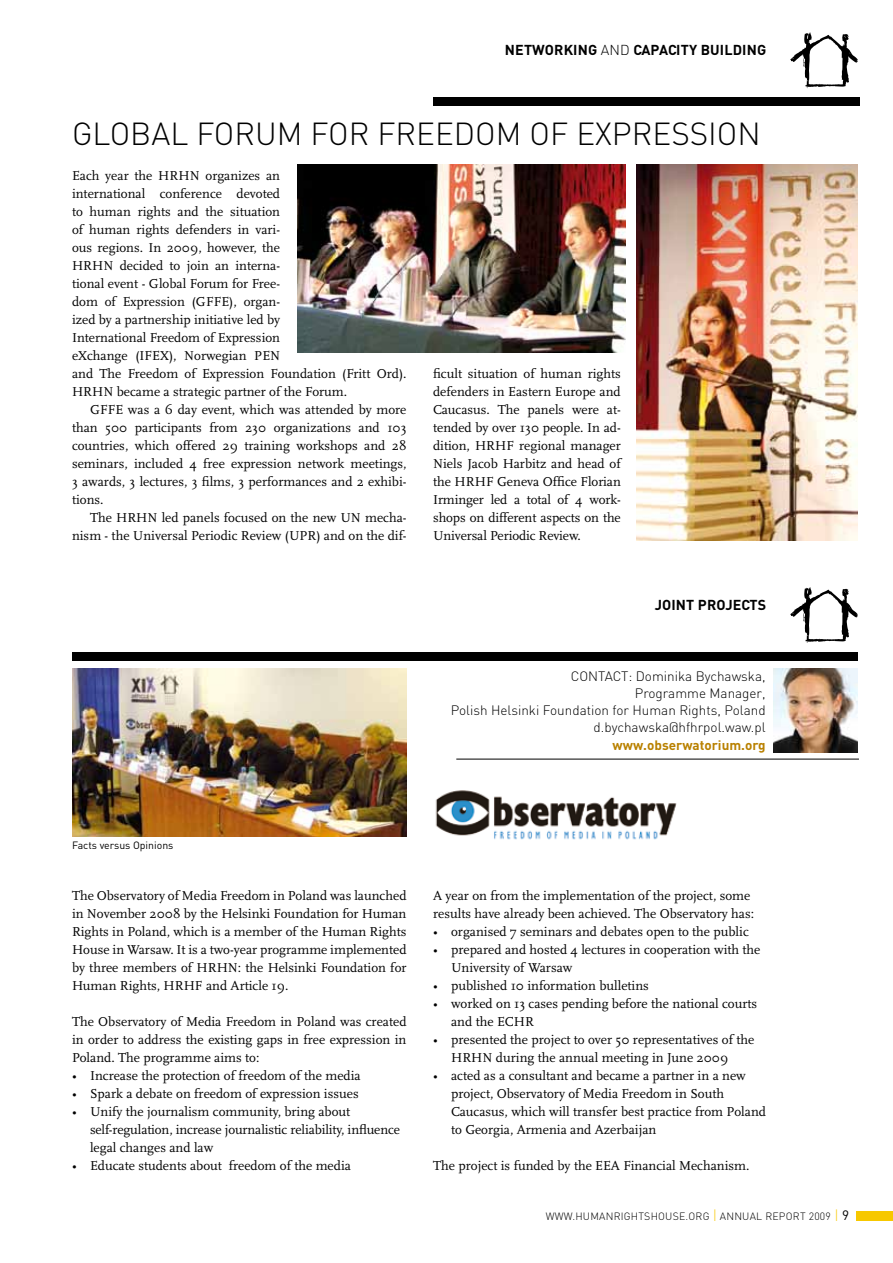
<style>
.page{position:relative;width:893px;height:1263px;background:#fff}
.page>*{position:absolute;margin:0;border:0;box-sizing:border-box;transform-origin:0 0}
.t1{font:300 31.5px "DIN";color:#000}
.t2{font:700 14.25px "DIN";letter-spacing:.115em;color:#000}
.t3{font:13.5px/18px "Scala";color:#000}
.t4{font:300 13.5px/17.2px "DIN";color:#000;text-align:right}
.t5{font:700 13.5px "DIN";color:#b98100}
.t6{font:300 10.5px "DIN";letter-spacing:.02em;color:#000}
.t7{font:10.5px "DIN";color:#000}
.s1{font-weight:300}
.s2{font-size:13.5px;color:#f7c800}
.s3{font-weight:400;font-size:13.5px}
</style>
<div class="page">
<div style="left:857px;top:1211px;width:36px;height:9px;background:#f7c800"></div>
<img style="left:636px;top:164px;width:221px;height:377px">
<svg style="left:790px;top:32px;width:68px;height:56px"></svg>
<svg style="left:790px;top:587px;width:68px;height:56px"></svg>
<img style="left:297px;top:164px;width:329px;height:188px">
<img style="left:774px;top:668px;width:84px;height:84px">
<hr style="left:456px;top:759px;width:403px;height:1px;background:#000">
<img style="left:435px;top:790px;width:242px;height:50px">
<img style="left:72px;top:669px;width:334px;height:167px">
<div style="left:72px;top:653px;width:786px;height:8px;background:#000"></div>
<div style="left:433px;top:97px;width:426px;height:9px;background:#000"></div>
<p class="t2" style="left:505px;top:41px;width:263px">NETWORKING <span class="s1">and</span> CAPACITY BUILDING</p>
<h1 class="t1" style="left:72px;top:115px;width:19px">GLO</h1>
<h1 class="t1" style="left:130px;top:115px;width:106px">BAL FORUM</h1>
<h1 class="t1" style="left:311px;top:115px;width:104px">FOR FREE</h1>
<h1 class="t1" style="left:454px;top:115px;width:177px">DOM OF EXPRESSION</h1>
<p class="t3" style="left:72px;top:167px;width:336px">Each year the HRHN organizes an<br>international conference devoted<br>to human rights and the situation<br>of human rights defenders in vari-<br>ous regions. In 2009, however, the<br>HRHN decided to join an interna-<br>tional event - Global Forum for Free-<br>dom of Expression (GFFE), organ-<br>ized by a partnership initiative led by<br>International Freedom of Expression<br>eXchange (IFEX), Norwegian PEN<br>and The Freedom of Expression Foundation (Fritt Ord).<br>HRHN became a strategic partner of the Forum.</p>
<p class="t3" style="left:72px;top:401px;width:336px;text-align:justify;text-indent:18px">GFFE was a 6 day event, which was attended by more than 500 participants from 230 organizations and 103 countries, which offered 29 training workshops and 28 seminars, included 4 free expression network meetings, 3 awards, 3 lectures, 3 films, 3 performances and 2 exhibi&shy;tions.</p>
<p class="t3" style="left:72px;top:509px;width:336px;text-align:right">The HRHN led panels focused on the new UN mecha&shy;nism - the Universal Periodic Review (UPR) and on the dif-</p>
<p class="t3" style="left:433px;top:365px;width:189px;text-align:justify">ficult situation of human rights defenders in Eastern Europe and Caucasus. The panels were at&shy;tended by over 130 people. In ad&shy;dition, HRHF regional manager Niels Jacob Harbitz and head of the HRHF Geneva Office Florian Irminger led a total of 4 work&shy;shops on different aspects on the Universal Periodic Review.</p>
<p class="t2" style="left:655px;top:595px;width:112px">JOINT PROJ ECTS</p>
<p class="t4" style="left:451px;top:667px;width:316px">Contact: Dominika Bychawska,<br>Programme Manager,<br>Polish Helsinki Foundation for H uman Rights, Poland d.bychawska@hfhrpol.waw.pl</p>
<p class="t5" style="left:613px;top:736px;width:155px">WWW.OBSERWATORIUM.ORG</p>
<p class="t7" style="left:72px;top:839px;width:103px">Facts versus Opinions</p>
<p class="t3" style="left:72px;top:887px;width:336px;text-align:justify">The Observatory of Media Freedom in Poland was launched in November 2008 by the Helsinki Foundation for Human Rights in Poland, which is a member of the Human Rights House in Warsaw. It is a two-year programme implemented by three members of HRHN: the Helsinki Foundation for Human Rights, HRHF and Article 19.</p>
<p class="t3" style="left:72px;top:1013px;width:336px;text-align:justify">The Observatory of Media Freedom in Poland was created in order to address the existing gaps in free expression in Poland. The programme aims to:</p>
<p class="t3" style="left:72px;top:1067px;width:290px">• Increase the protection of freedom of the media</p>
<p class="t3" style="left:72px;top:1085px;width:288px">• Spark a debate on freedom of expression issues</p>
<p class="t3" style="left:90px;top:1103px;width:311px;text-indent:-18px">• Unify the journalism community, bring about self-regulation, increase journalistic reliability, influence legal changes and law</p>
<p class="t3" style="left:72px;top:1157px;width:281px">• Educate students about freedom of the media</p>
<p class="t3" style="left:433px;top:887px;width:322px">A year on from the implementation of the project, some results have already been achieved. The Observatory has:</p>
<p class="t3" style="left:433px;top:923px;width:317px">• organised 7 seminars and debates open to the public</p>
<p class="t3" style="left:451px;top:941px;width:311px;text-indent:-18px">• prepared and hosted 4 lectures in cooperation with the<br>University of Warsaw</p>
<p class="t3" style="left:433px;top:977px;width:217px">• published 10 information bulletins</p>
<p class="t3" style="left:451px;top:995px;width:308px;text-indent:-18px">• worked on 13 cases pending before the national courts and the ECHR</p>
<p class="t3" style="left:433px;top:1031px;width:323px;text-align:center">• presented the project to over 50 representatives of the<br>HRHN during the annual meeting in June 2009</p>
<p class="t3" style="left:451px;top:1067px;width:316px;text-indent:-18px">• acted as a consultant and became a partner in a new project, Observatory of Media Freedom in South Caucasus, which will transfer best practice from Poland to Georgia, Armenia and Azerbaijan</p>
<p class="t3" style="left:433px;top:1157px;width:318px">The project is funded by the EEA Financial Mechanism.</p>
<p class="t6" style="left:546px;top:1210px;width:305px">www.humanrightshouse.org <span class="s2">|</span> annual report 2009 <span class="s2">|</span> <span class="s3">9</span></p>
</div>
